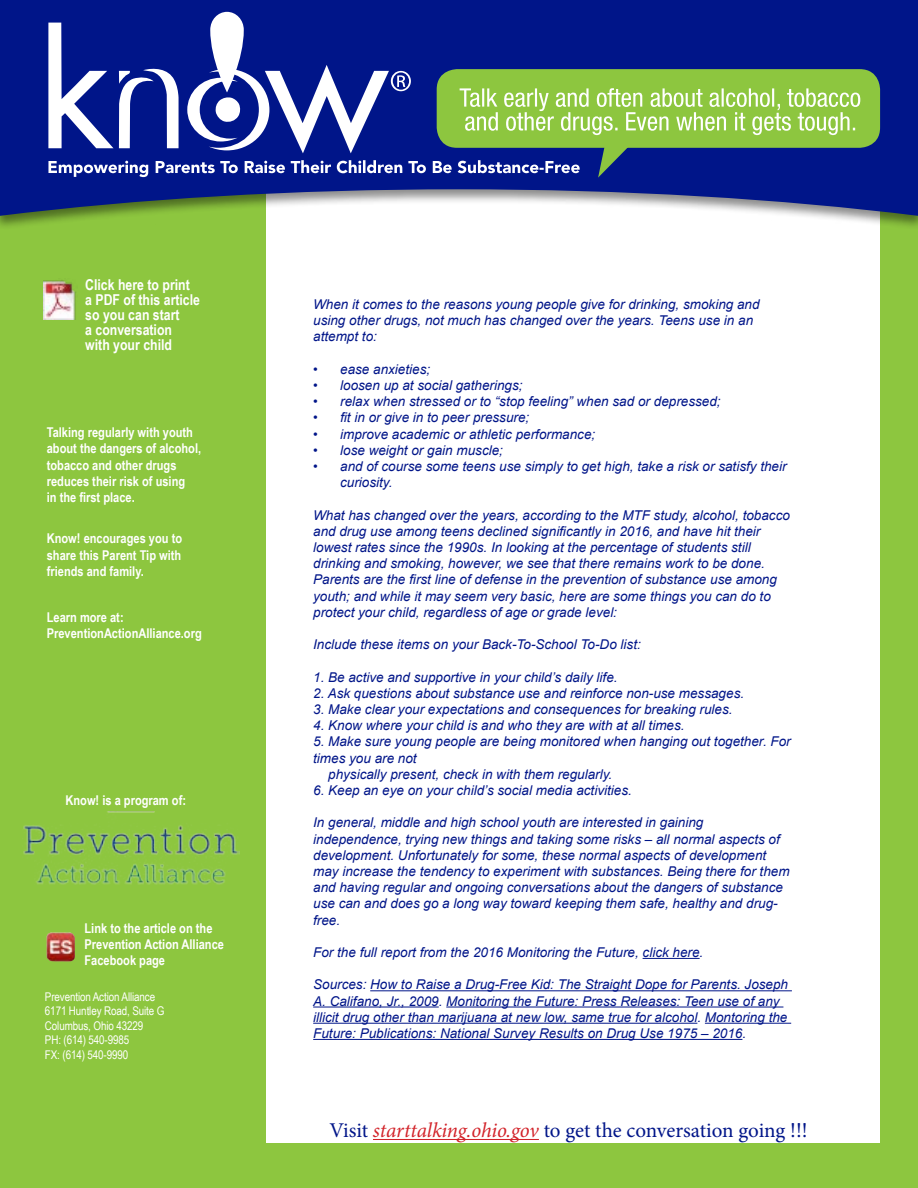
<style>
.page{position:relative;width:918px;height:1188px;background:#fff}
.page>*{position:absolute;margin:0;border:0;box-sizing:border-box;transform-origin:0 0}
.t1{font:21px "Minion Pro";letter-spacing:-.005em;color:#001589}
.t2{font:700 15px/15px "Arial Narrow";color:#fff}
.t3{font:italic 13.5px/16.2px "Arial";color:#001589}
.t4{font:700 13.5px/16.2px "Arial Narrow";color:#fff}
.t5{font:12px/14.4px "Arial Narrow";letter-spacing:-.01em;color:#fff}
.s1{font-style:italic;color:#d2232a}
</style>
<div class="page">
<div style="left:258px;top:116px;width:660px;height:1072px;background:#8dc63f"></div>
<div style="left:266px;top:153px;width:614px;height:990px;background:#fff"></div>
<div style="left:0;top:116px;width:262px;height:1072px;background:#8dc63f"></div>
<div style="left:0;top:0;width:918px;height:230px;background:#000;opacity:.45"></div>
<svg style="left:0;top:0;width:918px;height:216px;background:#344695"></svg>
<div style="left:437px;top:69px;width:443px;height:79px;background:#8dc63f;border-radius:20px"></div>
<svg style="left:48px;top:12px;width:812px;height:166px"></svg>
<hr style="left:643px;top:958px;width:57px;height:1px;background:#001589">
<hr style="left:370px;top:990px;width:422px;height:1px;background:#001589">
<hr style="left:313px;top:1007px;width:126px;height:1px;background:#001589">
<hr style="left:446px;top:1007px;width:337px;height:1px;background:#001589">
<hr style="left:313px;top:1023px;width:384px;height:1px;background:#001589">
<hr style="left:705px;top:1023px;width:86px;height:1px;background:#001589">
<hr style="left:313px;top:1039px;width:429px;height:1px;background:#001589">
<img style="left:23px;top:811px;width:216px;height:74px">
<img style="left:44px;top:280px;width:32px;height:40px">
<img style="left:46px;top:933px;width:29px;height:29px">
<hr style="left:373px;top:1139px;width:166px;height:1px;background:#d2232a">
<p class="t2" style="left:85px;top:277px;width:116px">Click here to print a PDF of this article so you can start<br>a conversation with your child</p>
<p class="t4" style="left:47px;top:424px;width:156px">Talking regularly with youth about the dangers of alcohol, tobacco and other drugs reduces their risk of using<br>in the first place.</p>
<p class="t4" style="left:47px;top:530px;width:137px;text-align:justify">Know! encourages you to share this Parent Tip with friends and family.</p>
<p class="t4" style="left:47px;top:608px;width:157px">Learn more at:<br>PreventionActionAlliance.org</p>
<p class="t4" style="left:65px;top:791px;width:122px">Know! is a program of:</p>
<p class="t4" style="left:85px;top:919px;width:141px">Link to the article on the<br>Prevention Action Alliance<br>Facebook page</p>
<p class="t5" style="left:45px;top:989px;width:121px">Prevention Action Alliance<br>6171 Huntley Road, Suite G<br>Columbus, Ohio 43229<br>PH: (614) 540-9985<br>FX: (614) 540-9990</p>
<p class="t3" style="left:313px;top:296px;width:448px">When it comes to the reasons young people give for drinking, smoking and using other drugs, not much has changed over the years. Teens use in an attempt to:</p>
<p class="t3" style="left:313px;top:361px;width:119px">• ease anxieties;</p>
<p class="t3" style="left:313px;top:377px;width:211px">• loosen up at social gatherings;</p>
<p class="t3" style="left:313px;top:394px;width:409px">• relax when stressed or to “stop feeling” when sad or depressed;</p>
<p class="t3" style="left:313px;top:410px;width:218px">• fit in or give in to peer pressure;</p>
<p class="t3" style="left:313px;top:426px;width:284px">• improve academic or athletic performance;</p>
<p class="t3" style="left:313px;top:442px;width:191px">• lose weight or gain muscle;</p>
<p class="t3" style="left:340px;top:458px;width:448px;text-indent:-27px">• and of course some teens use simply to get high, take a risk or satisfy their curiosity.</p>
<p class="t3" style="left:313px;top:507px;width:478px">What has changed over the years, according to the MTF study, alcohol, tobacco and drug use among teens declined significantly in 2016, and have hit their lowest rates since the 1990s. In looking at the percentage of students still drinking and smoking, however, we see that there remains work to be done.<br>Parents are the first line of defense in the prevention of substance use among youth; and while it may seem very basic, here are some things you can do to protect your child, regardless of age or grade level:</p>
<p class="t3" style="left:313px;top:637px;width:329px">Include these items on your Back-To-School To-Do list:</p>
<p class="t3" style="left:313px;top:669px;width:306px">1. Be active and supportive in your child’s daily life.</p>
<p class="t3" style="left:313px;top:685px;width:432px">2. Ask questions about substance use and reinforce non-use messages.</p>
<p class="t3" style="left:313px;top:701px;width:421px">3. Make clear your expectations and consequences for breaking rules.</p>
<p class="t3" style="left:313px;top:718px;width:373px">4. Know where your child is and who they are with at all times.</p>
<p class="t3" style="left:313px;top:734px;width:479px">5. Make sure young people are being monitored when hanging out together. For</p>
<p class="t3" style="left:313px;top:750px;width:105px">times you are not</p>
<p class="t3" style="left:328px;top:766px;width:286px">physically present, check in with them regularly.</p>
<p class="t3" style="left:313px;top:782px;width:320px">6. Keep an eye on your child’s social media activities.</p>
<p class="t3" style="left:313px;top:815px;width:478px">In general, middle and high school youth are interested in gaining independence, trying new things and taking some risks – all normal aspects of development. Unfortunately for some, these normal aspects of development may increase the tendency to experiment with substances. Being there for them and having regular and ongoing conversations about the dangers of substance use can and does go a long way toward keeping them safe, healthy and drug&shy;free.</p>
<p class="t3" style="left:313px;top:944px;width:392px">For the full report from the 2016 Monitoring the Future, click here.</p>
<p class="t3" style="left:313px;top:977px;width:476px">Sources: How to Raise a Drug-Free Kid: The Straight Dope for Parents. Joseph A. Califano, Jr., 2009. Monitoring the Future: Press Releases: Teen use of any illicit drug other than marijuana at new low, same true for alcohol. Montoring the Future: Publications: National Survey Results on Drug Use 1975 – 2016.</p>
<h1 class="t1" style="left:329px;top:1117px;width:480px">Visit <span class="s1">starttalking.ohio.gov</span> to get the conversation going !!!</h1>
</div>
